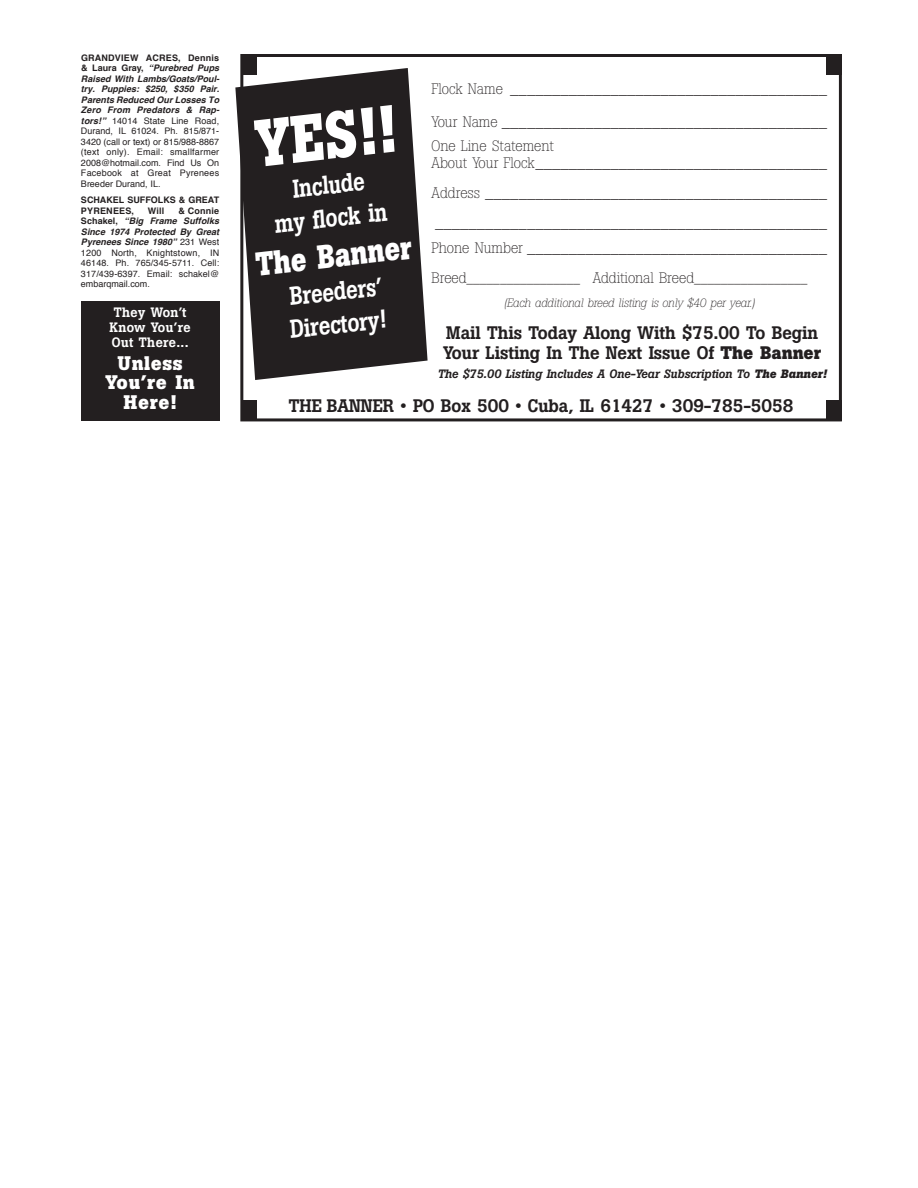
<style>
.page{position:relative;width:918px;height:1188px;background:#fff}
.page>*{position:absolute;margin:0;border:0;box-sizing:border-box;transform-origin:0 0}
.t1{font:700 66px "Botanika";color:#fff;scale:.85 1}
.t2{font:700 33px "Botanika";color:#fff;scale:.85 1}
.t3{font:500 25.5px/33px "Botanika";color:#fff;text-align:center;scale:.85 1}
.t4{font:700 19.5px/19.5px "Botanika";letter-spacing:.03em;color:#fff;text-align:center}
.t5{font:500 18px/19.5px "Botanika";color:#231f20}
.t6{font:300 15px/33px "Botanika";color:#231f20}
.t7{font:500 13.5px/15px "Botanika";letter-spacing:.03em;color:#fff;text-align:center}
.t8{font:italic 300 12px/24px "Botanika";color:#231f20}
.t9{font:italic 500 12px "Botanika";color:#231f20}
.t10{font:9px/10.5px "Helvetica";letter-spacing:.015em;color:#231f20;text-align:justify}
.t11{font:700 9px/10.5px "Helvetica";color:#231f20}
.s1{font-weight:700}
.s2{font-weight:700;font-style:italic}
.s3{font-style:normal;font-size:15px}
.s4{font-style:normal}
</style>
<div class="page">
<div style="left:240px;top:54px;width:602px;height:367px;border:3px solid #231f20"></div>
<svg style="left:235px;top:68px;width:193px;height:312px;background:#423f40"></svg>
<div style="left:241px;top:401px;width:16px;height:20px;background:#231f20"></div>
<div style="left:241px;top:54px;width:16px;height:21px;background:#231f20"></div>
<div style="left:826px;top:54px;width:16px;height:21px;background:#231f20"></div>
<div style="left:826px;top:401px;width:16px;height:20px;background:#231f20"></div>
<div style="left:81px;top:302px;width:138px;height:119px;background:#231f20"></div>
<p class="t10" style="left:81px;top:53px;width:140px"><span class="s1">GRANDVIEW ACRES, Dennis &amp; Laura Gray,</span> <span class="s2">“Purebred Pups Raised With Lambs/Goats/Poul&shy;try. Puppies: $250, $350 Pair.<br>Parents Reduced Our Losses To Zero From Predators &amp; Rap&shy;tors!”</span> 14014 State Line Road, Durand, IL 61024. Ph. 815/871- 3420 (call or text) or 815/988-8867 (text only). Email: smallfarmer 2008@hotmail.com. Find Us On Facebook at Great Pyrenees Breeder Durand, IL.</p>
<p class="t11" style="left:81px;top:196px;width:140px">SCHAKEL SUFFOLKS &amp; GREAT<br>PYRENEES,</p>
<p class="t10" style="left:81px;top:206px;width:140px;text-indent:97px"><span class="s1">&amp; Connie Schakel,</span> <span class="s2">“Big Frame Suffolks Since 1974 Protected By Great Pyrenees Since 1980”</span> 231 West 1200 North, Knightstown, IN 46148. Ph. 765/345-5711. Cell:<br>317/439-6397. Email: schakel@ embarqmail.com.</p>
<p class="t11" style="left:148px;top:206px;width:18px">Will</p>
<h3 class="t7" style="left:109px;top:307px;width:83px">They Won’t<br>Know You’re<br>Out There...</h3>
<h3 class="t4" style="left:105px;top:355px;width:91px">Unless<br>You’re In<br>Here!</h3>
<h1 class="t1" style="left:252px;top:120px;width:168px;rotate:-6deg">YES!!</h1>
<h3 class="t3" style="left:270px;top:177px;width:134px;rotate:-6deg">Include<br>my flock in</h3>
<h2 class="t2" style="left:254px;top:252px;width:186px;rotate:-6deg">The Banner</h2>
<h3 class="t3" style="left:285px;top:283px;width:115px;text-align:left;rotate:-6deg">Breeders’<br>Directory!</h3>
<h3 class="t6" style="left:432px;top:74px;width:397px">Flock Name ______________________________________<br>Your Name _______________________________________</h3>
<h3 class="t6" style="left:432px;top:139px;width:397px;line-height:16.5px">One Line Statement<br>About Your Flock___________________________________</h3>
<h3 class="t6" style="left:432px;top:179px;width:397px;line-height:30px">Address _________________________________________ _______________________________________________</h3>
<h3 class="t6" style="left:432px;top:233px;width:397px">Phone Number ____________________________________</h3>
<h3 class="t8" style="left:504px;top:268px;width:305px;text-indent:-72px"><span class="s3">Breed</span><span class="s4">_________________</span> <span class="s3">Additional Breed</span><span class="s4">_________________ </span>(Each additional breed listing is only $40 per year.)</h3>
<h3 class="t5" style="left:443px;top:325px;width:380px">Mail This Today Along With $75.00 To Begin<br>Your Listing In The Next Issue Of <span class="s1">The Banner</span></h3>
<h3 class="t9" style="left:438px;top:370px;width:391px">The $75.00 Listing Includes A One-Year Subscription To <span class="s1">The Banner!</span></h3>
<h3 class="t5" style="left:289px;top:398px;width:506px">THE BANNER • PO Box 500 • Cuba, IL 61427 • 309-785-5058</h3>
</div>
